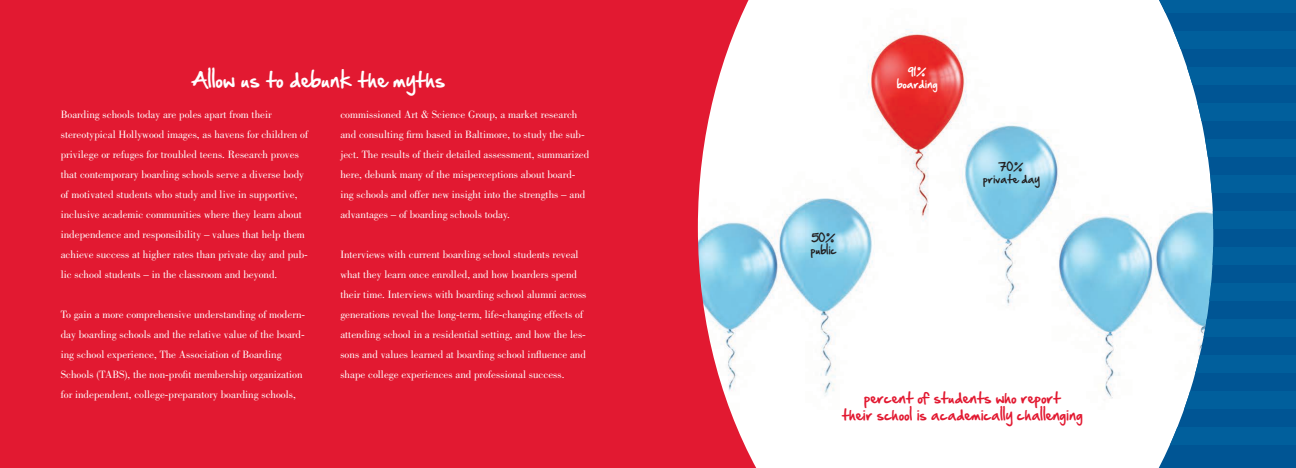
<style>
.page{position:relative;width:1296px;height:468px;background:#fff}
.page>*{position:absolute;margin:0;border:0;box-sizing:border-box;transform-origin:0 0}
.t1{font:18px "Hand Of Sean";letter-spacing:.03em;color:#fff}
.t2{font:13px/17px "Hand Of Sean";letter-spacing:.03em;color:#e21931;text-align:center}
.t3{font:11px/20px "Bodoni";color:#fff}
.t4{font:10px/12px "Hand Of Sean";letter-spacing:.03em;color:#231f20}
.t5{font:10px "Hand Of Sean";letter-spacing:.03em;color:#fff}
</style>
<div class="page">
<img style="left:765px;top:29px;width:381px;height:370px">
<div style="left:0;top:0;width:765px;height:468px;background:#e21931"></div>
<svg style="left:1146px;top:13px;width:150px;height:455px;fill:#005594"></svg>
<div style="left:1159px;top:0;width:137px;height:13px;background:#015f9c"></div>
<div style="left:1159px;top:31px;width:137px;height:18px;background:#015f9c"></div>
<svg style="left:1159px;top:67px;width:137px;height:18px;fill:#015f9c"></svg>
<svg style="left:1159px;top:103px;width:137px;height:18px;fill:#015f9c"></svg>
<svg style="left:1159px;top:139px;width:137px;height:18px;fill:#015f9c"></svg>
<svg style="left:1159px;top:175px;width:137px;height:18px;fill:#015f9c"></svg>
<svg style="left:1159px;top:211px;width:137px;height:18px;background:#468fbb"></svg>
<svg style="left:1159px;top:247px;width:137px;height:18px;background:#3b8cbb"></svg>
<svg style="left:1159px;top:283px;width:137px;height:18px;background:#3587b7"></svg>
<svg style="left:1159px;top:319px;width:137px;height:18px;fill:#015f9c"></svg>
<svg style="left:1159px;top:355px;width:137px;height:18px;fill:#015f9c"></svg>
<svg style="left:1159px;top:391px;width:137px;height:18px;fill:#015f9c"></svg>
<div style="left:1159px;top:427px;width:137px;height:18px;background:#015f9c"></div>
<p class="t5" style="left:908px;top:63px;width:20px">91%</p>
<h1 class="t1" style="left:192px;top:64px;width:255px">Allow us to debunk the myths</h1>
<p class="t5" style="left:897px;top:75px;width:42px">boarding</p>
<p class="t3" style="left:61px;top:105px;width:249px">Boarding schools today are poles apart from their stereotypical Hollywood images, as havens for children of privilege or refuges for troubled teens. Research proves that contemporary boarding schools serve a diverse body of motivated students who study and live in supportive, inclusive academic communities where they learn about independence and responsibility – values that help them achieve success at higher rates than private day and pub&shy;lic school students – in the classroom and beyond.</p>
<p class="t3" style="left:61px;top:305px;width:246px">To gain a more comprehensive understanding of modern&shy;day boarding schools and the relative value of the board&shy;ing school experience, The Association of Boarding Schools (TABS), the non-profit membership organization for independent, college-preparatory boarding schools,</p>
<p class="t3" style="left:340px;top:105px;width:250px">commissioned Art &amp; Science Group, a market research and consulting firm based in Baltimore, to study the sub&shy;ject. The results of their detailed assessment, summarized here, debunk many of the misperceptions about board&shy;ing schools and offer new insight into the strengths – and advantages – of boarding schools today.</p>
<p class="t3" style="left:340px;top:245px;width:248px">Interviews with current boarding school students reveal what they learn once enrolled, and how boarders spend their time. Interviews with boarding school alumni across generations reveal the long-term, life-changing effects of attending school in a residential setting, and how the les&shy;sons and values learned at boarding school influence and shape college experiences and professional success.</p>
<p class="t4" style="left:811px;top:232px;width:27px">50% public</p>
<p class="t4" style="left:983px;top:161px;width:58px;text-align:center">70% private day</p>
<p class="t2" style="left:842px;top:390px;width:242px">percent of students who report<br>their school is academically challenging</p>
</div>
